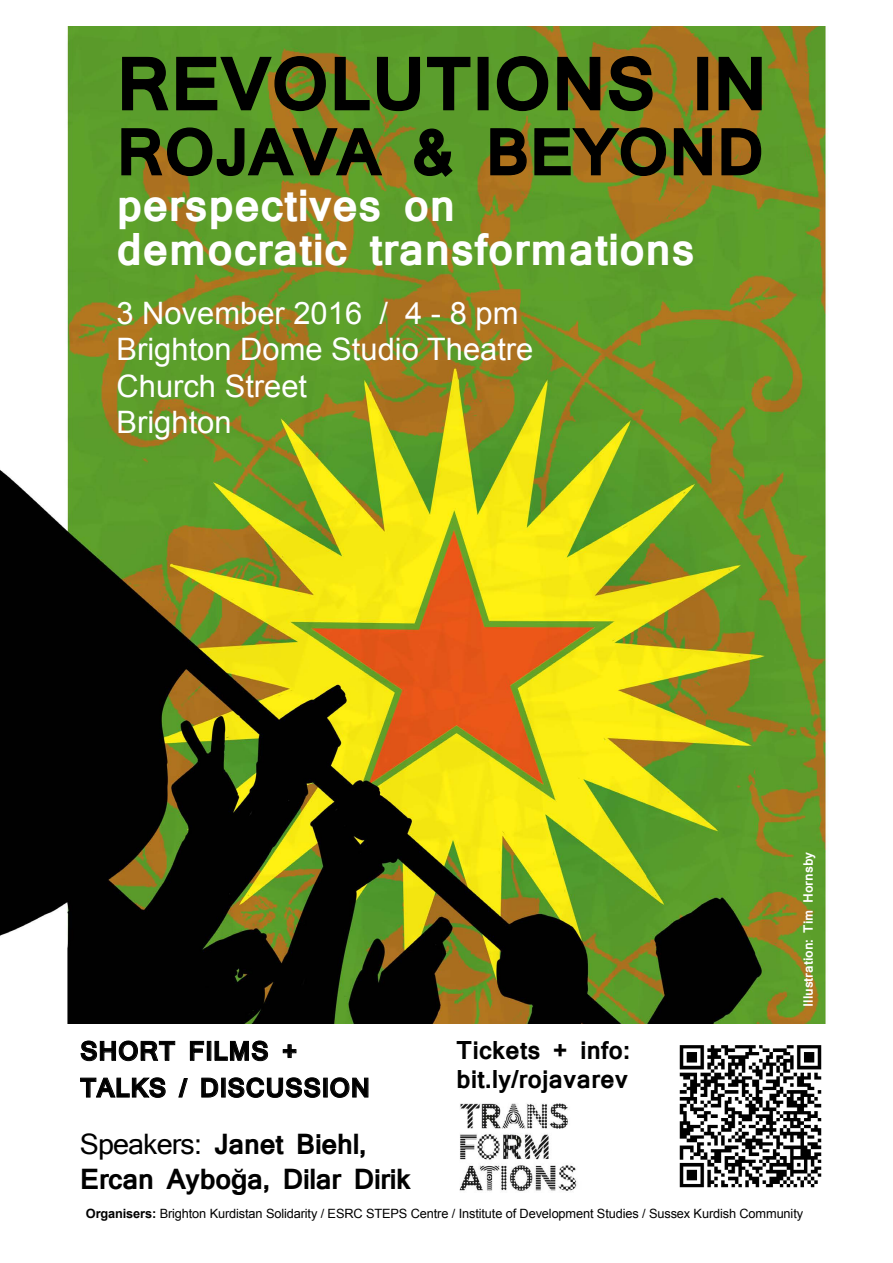
<style>
.page{position:relative;width:893px;height:1263px;background:#fff}
.page>*{position:absolute;margin:0;border:0;box-sizing:border-box;transform-origin:0 0}
.t1{font:700 70.35px "Mangal";color:#000}
.t2{font:700 61.8px "Mangal";color:#000}
.t3{font:700 43.65px/43.7px "Mangal";color:#fff}
.t4{font:30.9px/36.5px "Arial";color:#fff}
.t5{font:700 27.6px/35px "Mangal";letter-spacing:-.03em;color:#000}
.t6{font:700 25.65px/36.8px "Mangal";color:#000}
.t7{font:700 24.45px/29.4px "Mangal";color:#000}
.t8{font:12.75px "Arial";letter-spacing:-.01em;color:#000}
.t9{font:700 12.75px "Mangal";color:#fff}
.s1{font-weight:400}
.s2{font-family:"Arial"}
.s3{font-weight:700}
</style>
<div class="page">
<img style="left:0;top:26px;width:828px;height:997px">
<svg style="left:121px;top:56px;width:48px;height:55px;background:#4d8625"></svg>
<svg style="left:176px;top:55px;width:150px;height:57px;background:#5e8323"></svg>
<svg style="left:334px;top:56px;width:36px;height:55px;background:#628323"></svg>
<svg style="left:376px;top:56px;width:95px;height:56px;background:#518c26"></svg>
<div style="left:478px;top:57px;width:11px;height:53px;border:1px solid #000"></div>
<svg style="left:496px;top:55px;width:53px;height:57px;background:#508a25"></svg>
<svg style="left:557px;top:56px;width:44px;height:55px;background:#746f1e"></svg>
<svg style="left:608px;top:55px;width:45px;height:57px;background:#74731f"></svg>
<div style="left:697px;top:57px;width:11px;height:53px;border:1px solid #000"></div>
<svg style="left:718px;top:56px;width:44px;height:55px;background:#637920"></svg>
<svg style="left:121px;top:127px;width:262px;height:50px;background:#607f22"></svg>
<svg style="left:413px;top:128px;width:41px;height:50px;background:#4d8423"></svg>
<svg style="left:490px;top:128px;width:37px;height:48px;background:#7b671b"></svg>
<svg style="left:534px;top:127px;width:133px;height:50px;background:#78731f"></svg>
<svg style="left:673px;top:128px;width:39px;height:48px;background:#7a681c"></svg>
<svg style="left:721px;top:128px;width:41px;height:48px;background:#7e691c"></svg>
<svg style="left:81px;top:1040px;width:94px;height:21px"></svg>
<svg style="left:190px;top:1041px;width:14px;height:20px"></svg>
<div style="left:207px;top:1041px;width:4px;height:20px;border:1px solid #000"></div>
<svg style="left:214px;top:1040px;width:54px;height:21px"></svg>
<svg style="left:283px;top:1044px;width:14px;height:14px"></svg>
<svg style="left:80px;top:1077px;width:86px;height:21px"></svg>
<svg style="left:178px;top:1078px;width:10px;height:20px"></svg>
<svg style="left:201px;top:1077px;width:17px;height:21px"></svg>
<div style="left:221px;top:1078px;width:5px;height:19px;border:1px solid #000"></div>
<svg style="left:228px;top:1077px;width:93px;height:21px"></svg>
<div style="left:323px;top:1078px;width:5px;height:19px;border:1px solid #000"></div>
<svg style="left:330px;top:1077px;width:39px;height:21px"></svg>
<img style="left:679px;top:1045px;width:143px;height:143px">
<img style="left:459px;top:1103px;width:118px;height:88px">
<h1 class="t1" style="left:117px;top:19px;width:652px">REVOLUTIONS IN</h1>
<h2 class="t2" style="left:117px;top:95px;width:649px">ROJAVA &amp; BEYOND</h2>
<h3 class="t3" style="left:117px;top:182px;width:580px">perspectives on democratic transformations</h3>
<h3 class="t4" style="left:117px;top:294px;width:418px">3 November 2016 / 4 - 8 pm<br>Brighton Dome Studio Theatre<br>Church Street<br>Brighton</h3>
<h3 class="t6" style="left:80px;top:1031px;width:292px">SHORT FILMS +<br>TALKS / DISCUSSION</h3>
<h3 class="t5" style="left:80px;top:1125px;width:332px"><span class="s1">Speakers:</span> Janet Biehl,<br>Ercan Aybo<span class="s2">ğ</span>a, Dilar Dirik</h3>
<h3 class="t7" style="left:456px;top:1034px;width:175px">Tickets + info: bit.ly/rojavarev</h3>
<p class="t9" style="left:796px;top:1007px;width:156px;rotate:-90deg">Illustration: Tim Hornsby</p>
<p class="t8" style="left:86px;top:1205px;width:719px"><span class="s3">Organisers:</span> Brighton Kurdistan Solidarity / ESRC STEPS Centre / Institute of Development Studies / Sussex Kurdish Community</p>
</div>
